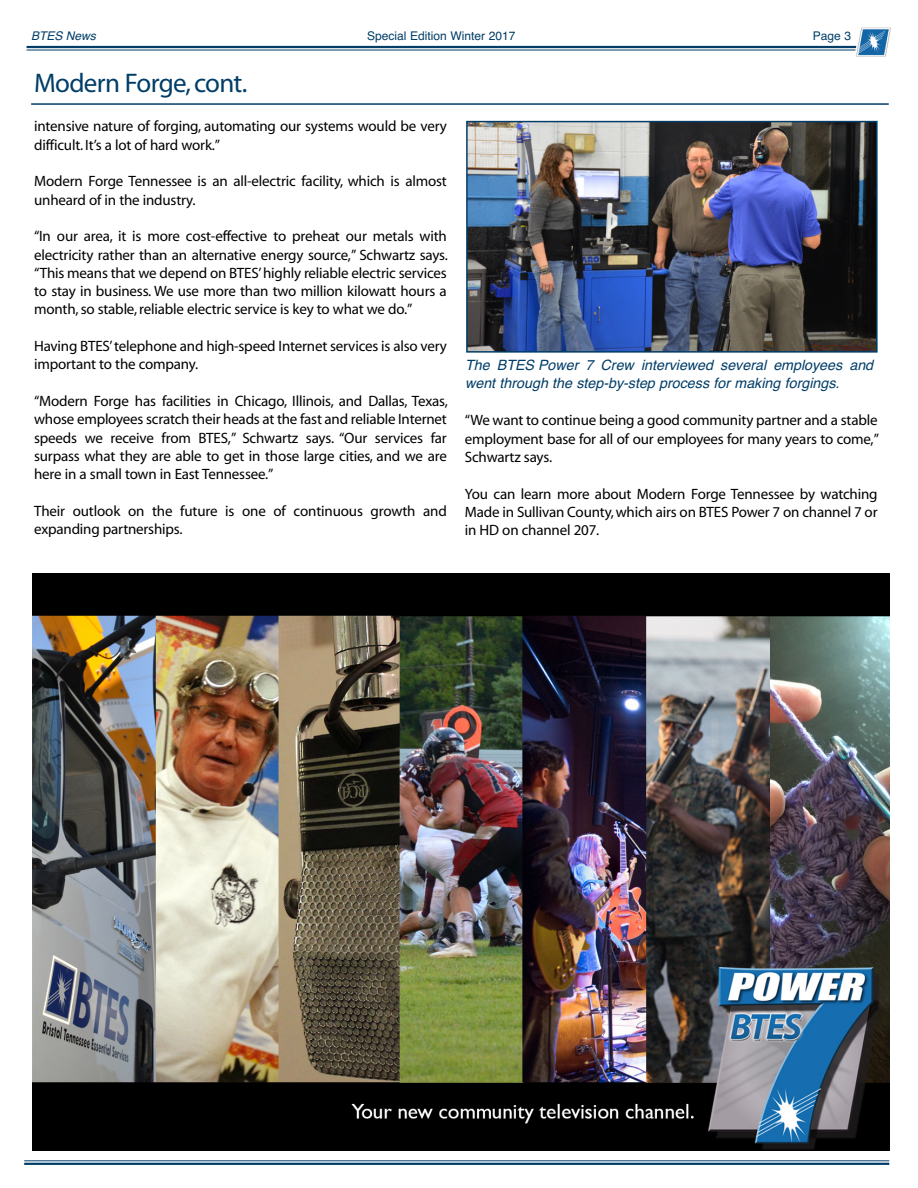
<style>
.page{position:relative;width:918px;height:1188px;background:#fff}
.page>*{position:absolute;margin:0;border:0;box-sizing:border-box;transform-origin:0 0}
.t1{font:27px "Myriad";letter-spacing:-.025em;color:#003d68}
.t2{font:15px/18.3px "Myriad";letter-spacing:-.015em;color:#000}
.t3{font:italic 14.25px/17.1px "Helvetica";color:#003d68}
.t4{font:12px "Helvetica";color:#003d68}
.t5{font:italic 12px "Helvetica";color:#003d68}
</style>
<div class="page">
<hr style="left:27px;top:46px;width:851px;height:2px;background:#003d68">
<hr style="left:27px;top:50px;width:851px;height:1px;background:#003d68">
<svg style="left:854px;top:45px;width:3px;height:12px"></svg>
<img style="left:857px;top:27px;width:34px;height:30px">
<hr style="left:24px;top:1160px;width:865px;height:1px;background:#003d68">
<hr style="left:24px;top:1163px;width:865px;height:2px;background:#003d68">
<hr style="left:31px;top:103px;width:858px;height:2px;background:#003d68">
<img style="left:469px;top:124px;width:406px;height:226px">
<div style="left:466px;top:121px;width:412px;height:232px;border:2px solid #003d68"></div>
<img style="left:32px;top:573px;width:857px;height:577px">
<p class="t5" style="left:31px;top:29px;width:66px">BTES News</p>
<p class="t4" style="left:367px;top:29px;width:150px">Special Edition Winter 2017</p>
<p class="t4" style="left:813px;top:29px;width:40px">Page 3</p>
<h1 class="t1" style="left:34px;top:72px;width:215px">Modern Forge, cont.</h1>
<p class="t2" style="left:34px;top:119px;width:414px">intensive nature of forging, automating our systems would be very difficult. It’s a lot of hard work.”</p>
<p class="t2" style="left:34px;top:174px;width:414px">Modern Forge Tennessee is an all-electric facility, which is almost unheard of in the industry.</p>
<p class="t2" style="left:34px;top:228px;width:415px;text-align:justify">“In our area, it is more cost-effective to preheat our metals with electricity rather than an alternative energy source,” Schwartz says. “This means that we depend on BTES’highly reliable electric services to stay in business. We use more than two million kilowatt hours a month,so stable,reliable electric service is key to what we do.”</p>
<p class="t2" style="left:34px;top:338px;width:414px">Having BTES’telephone and high-speed Internet services is also very important to the company.</p>
<p class="t2" style="left:34px;top:393px;width:415px;text-align:justify">“Modern Forge has facilities in Chicago, Illinois, and Dallas, Texas, whose employees scratch their heads at the fast and reliable Internet speeds we receive from BTES,” Schwartz says. “Our services far surpass what they are able to get in those large cities, and we are here in a small town in East Tennessee.”</p>
<p class="t2" style="left:34px;top:503px;width:414px">Their outlook on the future is one of continuous growth and expanding partnerships.</p>
<p class="t3" style="left:465px;top:357px;width:409px">The BTES Power 7 Crew interviewed several employees and went through the step-by-step process for making forgings.</p>
<p class="t2" style="left:465px;top:413px;width:416px;text-align:justify">“We want to continue being a good community partner and a stable employment base for all of our employees for many years to come,” Schwartz says.</p>
<p class="t2" style="left:465px;top:486px;width:414px;text-align:justify">You can learn more about Modern Forge Tennessee by watching Made in Sullivan County,which airs on BTES Power 7 on channel 7 or in HD on channel 207.</p>
</div>
